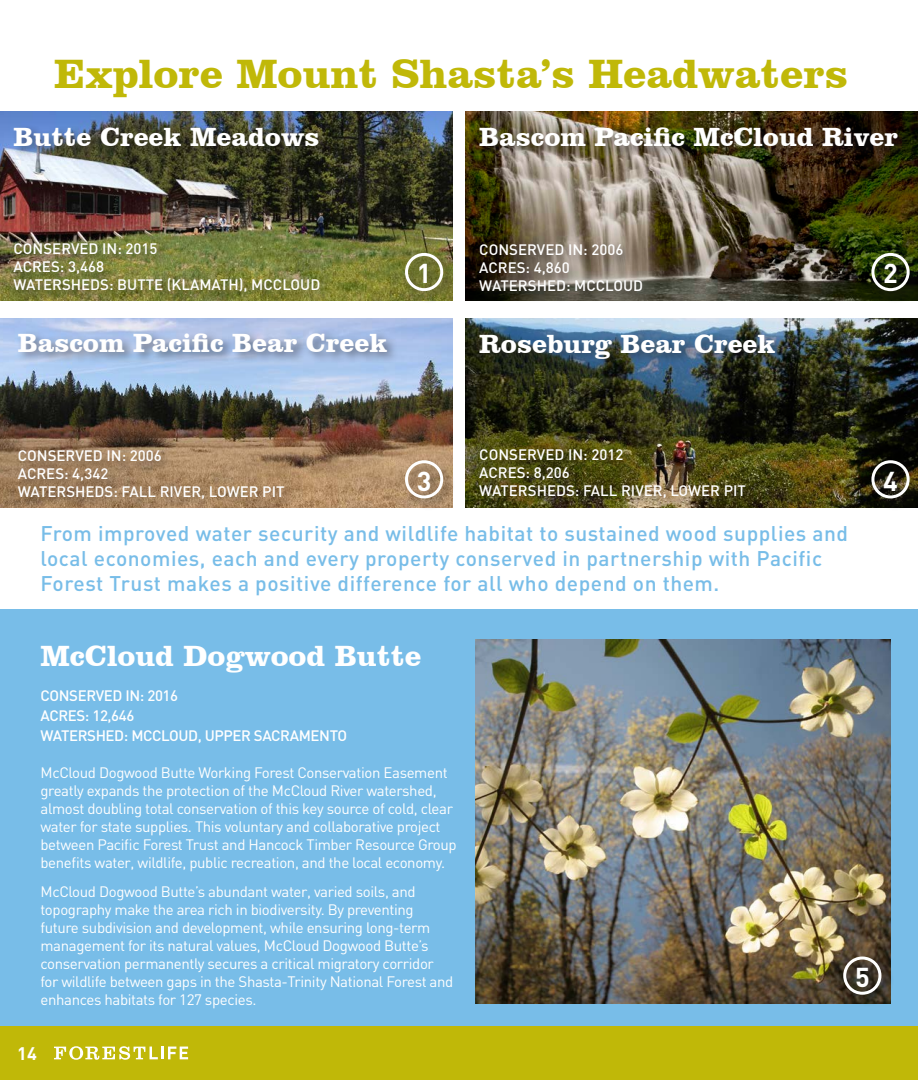
<style>
.page{position:relative;width:918px;height:1080px;background:#fff}
.page>*{position:absolute;margin:0;border:0;box-sizing:border-box;transform-origin:0 0}
.t1{font:700 42px "Clarendon BT";color:#c0b808}
.t2{font:700 30px "Clarendon BT";color:#fff}
.t3{font:700 27px "Clarendon BT";color:#fff}
.t4{font:700 27px "DIN";color:#fff}
.t5{font:500 21px/25.2px "DIN";letter-spacing:.025em;color:#78bde8}
.t6{font:700 18px "DIN";color:#fff}
.t7{font:15px/18px "DIN";letter-spacing:-.025em;color:#fff}
.t8{font:500 15px/18px "DIN";color:#fff}
.t9{font:500 15px/20.2px "DIN";letter-spacing:-.025em;color:#fff}
</style>
<div class="page">
<div style="left:0;top:609px;width:918px;height:417px;background:#78bde8"></div>
<div style="left:0;top:1026px;width:918px;height:54px;background:#c0b808"></div>
<img style="left:466px;top:318px;width:452px;height:189px">
<img style="left:0;top:318px;width:452px;height:189px">
<img style="left:466px;top:111px;width:452px;height:189px">
<img style="left:0;top:111px;width:452px;height:189px">
<div style="left:477px;top:124px;width:433px;height:180px;background:#231f20;opacity:.5"></div>
<img style="left:476px;top:640px;width:415px;height:363px">
<svg style="left:54px;top:1046px;width:134px;height:14px"></svg>
<div style="left:477px;top:330px;width:310px;height:180px;background:#231f20;opacity:.5"></div>
<div style="left:11px;top:124px;width:321px;height:180px;background:#231f20;opacity:.5"></div>
<div style="left:15px;top:330px;width:384px;height:181px;background:#231f20;opacity:.5"></div>
<div style="left:402px;top:250px;width:54px;height:54px;background:#231f20;opacity:.5"></div>
<div style="left:405px;top:253px;width:38px;height:38px;border:3px solid #fff;border-radius:50%"></div>
<div style="left:868px;top:250px;width:50px;height:54px;background:#231f20;opacity:.5"></div>
<div style="left:871px;top:253px;width:39px;height:38px;border:3px solid #fff;border-radius:50%"></div>
<div style="left:402px;top:457px;width:54px;height:54px;background:#231f20;opacity:.5"></div>
<div style="left:405px;top:460px;width:38px;height:38px;border:3px solid #fff;border-radius:50%"></div>
<div style="left:868px;top:457px;width:50px;height:54px;background:#231f20;opacity:.5"></div>
<div style="left:871px;top:460px;width:39px;height:38px;border:3px solid #fff;border-radius:50%"></div>
<div style="left:840px;top:954px;width:54px;height:54px;background:#231f20;opacity:.5"></div>
<div style="left:843px;top:957px;width:38px;height:38px;border:3px solid #fff;border-radius:50%"></div>
<h1 class="t1" style="left:54px;top:48px;width:796px">Explore Mount Shasta’s Headwaters</h1>
<h3 class="t3" style="left:14px;top:120px;width:308px">Butte Creek Meadows</h3>
<h3 class="t3" style="left:479px;top:120px;width:420px">Bascom Pacific McCloud River</h3>
<p class="t8" style="left:14px;top:239px;width:308px">CONSERVED IN: 2015<br>ACRES: 3,468<br>WATERSHEDS: BUTTE (KLAMATH), MCCLOUD</p>
<h3 class="t3" style="left:18px;top:326px;width:371px">Bascom Pacific Bear Creek</h3>
<p class="t8" style="left:479px;top:240px;width:166px">CONSERVED IN: 2006<br>ACRES: 4,860<br>WATERSHED: MCCLOUD</p>
<h3 class="t4" style="left:417px;top:256px;width:16px">1</h3>
<h3 class="t4" style="left:883px;top:256px;width:16px">2</h3>
<h3 class="t3" style="left:479px;top:327px;width:298px">Roseburg Bear Creek</h3>
<p class="t8" style="left:18px;top:446px;width:268px">CONSERVED IN: 2006<br>ACRES: 4,342<br>WATERSHEDS: FALL RIVER, LOWER PIT</p>
<p class="t8" style="left:479px;top:445px;width:268px">CONSERVED IN: 2012<br>ACRES: 8,206<br>WATERSHEDS: FALL RIVER, LOWER PIT</p>
<h3 class="t4" style="left:417px;top:463px;width:16px">3</h3>
<h3 class="t4" style="left:883px;top:463px;width:16px">4</h3>
<h3 class="t5" style="left:40px;top:520px;width:809px">From improved water security and wildlife habitat to sustained wood supplies and local economies, each and every property conserved in partnership with Pacific<br>Forest Trust makes a positive difference for all who depend on them.</h3>
<h2 class="t2" style="left:40px;top:637px;width:382px">McCloud Dogwood Butte</h2>
<p class="t9" style="left:40px;top:685px;width:308px">CONSERVED IN: 2016<br>ACRES: 12,646<br>WATERSHED: MCCLOUD, UPPER SACRAMENTO</p>
<p class="t7" style="left:40px;top:763px;width:418px">McCloud Dogwood Butte Working Forest Conservation Easement greatly expands the protection of the McCloud River watershed, almost doubling total conservation of this key source of cold, clear water for state supplies. This voluntary and collaborative project between Pacific Forest Trust and Hancock Timber Resource Group benefits water, wildlife, public recreation, and the local economy.</p>
<p class="t7" style="left:40px;top:882px;width:414px">McCloud Dogwood Butte’s abundant water, varied soils, and topography make the area rich in biodiversity. By preventing future subdivision and development, while ensuring long-term management for its natural values, McCloud Dogwood Butte’s conservation permanently secures a critical migratory corridor for wildlife between gaps in the Shasta-Trinity National Forest and enhances habitats for 127 species.</p>
<p class="t6" style="left:17px;top:1042px;width:21px">14</p>
<h3 class="t4" style="left:855px;top:959px;width:16px">5</h3>
</div>
